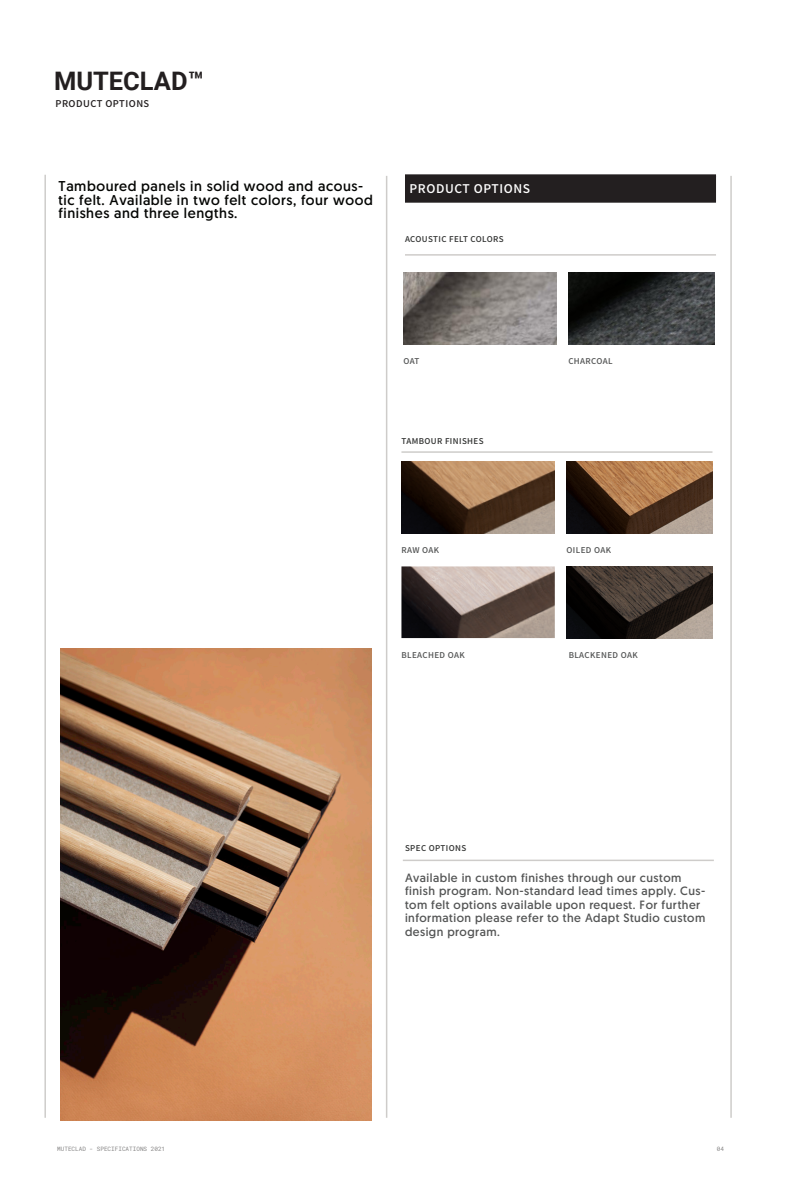
<style>
.page{position:relative;width:810px;height:1188px;background:#fff}
.page>*{position:absolute;margin:0;border:0;box-sizing:border-box;transform-origin:0 0}
.t1{font:700 25.5px "Roboto";color:#231f20}
.t2{font:14.25px/13.5px "Geomanist";letter-spacing:.04em;color:#040503}
.t3{font:13.5px "Source Sans Variable";letter-spacing:.045em;color:#fff}
.t4{font:12px/13.5px "Geomanist";letter-spacing:.04em;color:#545555}
.t5{font:10.5px "Source Sans Variable";letter-spacing:.045em;color:#231f20}
.t6{font:9px "Source Sans Variable";letter-spacing:.045em;color:#545555}
.t7{font:9px "Source Sans Variable";letter-spacing:.045em;color:#323332}
.t8{font:6px "Roboto Mono";color:#888787}
</style>
<div class="page">
<img style="left:60px;top:648px;width:311px;height:472px">
<img style="left:401px;top:566px;width:154px;height:72px">
<img style="left:567px;top:566px;width:145px;height:72px">
<hr style="left:401px;top:451px;width:312px;height:2px;background:#ceccca">
<img style="left:401px;top:462px;width:154px;height:71px">
<img style="left:567px;top:462px;width:145px;height:71px">
<div style="left:406px;top:177px;width:309px;height:25px;background:#231f20"></div>
<div style="left:405px;top:176px;width:311px;height:27px;border:2px solid #231f20"></div>
<hr style="left:386px;top:176px;width:1px;height:942px;background:#ceccca">
<hr style="left:405px;top:254px;width:311px;height:2px;background:#ceccca">
<hr style="left:730px;top:176px;width:2px;height:942px;background:#ceccca">
<hr style="left:44px;top:175px;width:2px;height:943px;background:#ceccca">
<hr style="left:405px;top:174px;width:311px;height:3px;background:#231f20">
<hr style="left:403px;top:860px;width:311px;height:1px;background:#ceccca">
<img style="left:403px;top:272px;width:154px;height:72px">
<img style="left:568px;top:272px;width:146px;height:72px">
<p class="t1" style="left:54px;top:63px;width:151px">MUTECLAD™</p>
<p class="t5" style="left:56px;top:97px;width:95px">PRODUCT OPTIONS</p>
<p class="t2" style="left:58px;top:179px;width:316px">Tamboured panels in solid wood and acous&shy;tic felt. Available in two felt colors, four wood finishes and three lengths.</p>
<p class="t3" style="left:410px;top:181px;width:122px">PRODUCT OPTIONS</p>
<p class="t7" style="left:405px;top:234px;width:100px">ACOUSTIC FELT COLORS</p>
<p class="t6" style="left:403px;top:356px;width:18px">OAT</p>
<p class="t6" style="left:568px;top:356px;width:46px">CHARCOAL</p>
<p class="t7" style="left:401px;top:435px;width:84px">TAMBOUR FINISHES</p>
<p class="t6" style="left:401px;top:545px;width:39px">RAW OAK</p>
<p class="t6" style="left:567px;top:545px;width:46px">OILED OAK</p>
<p class="t6" style="left:401px;top:650px;width:65px">BLEACHED OAK</p>
<p class="t6" style="left:569px;top:650px;width:71px">BLACKENED OAK</p>
<p class="t7" style="left:405px;top:843px;width:63px">SPEC OPTIONS</p>
<p class="t4" style="left:405px;top:870px;width:302px">Available in custom finishes through our custom finish program. Non-standard lead times apply. Cus&shy;tom felt options available upon request. For further information please refer to the Adapt Studio custom design program.</p>
<p class="t8" style="left:57px;top:1145px;width:110px">MUTECLAD - SPECIFICATIONS 2021</p>
<p class="t8" style="left:717px;top:1145px;width:9px">04</p>
</div>
